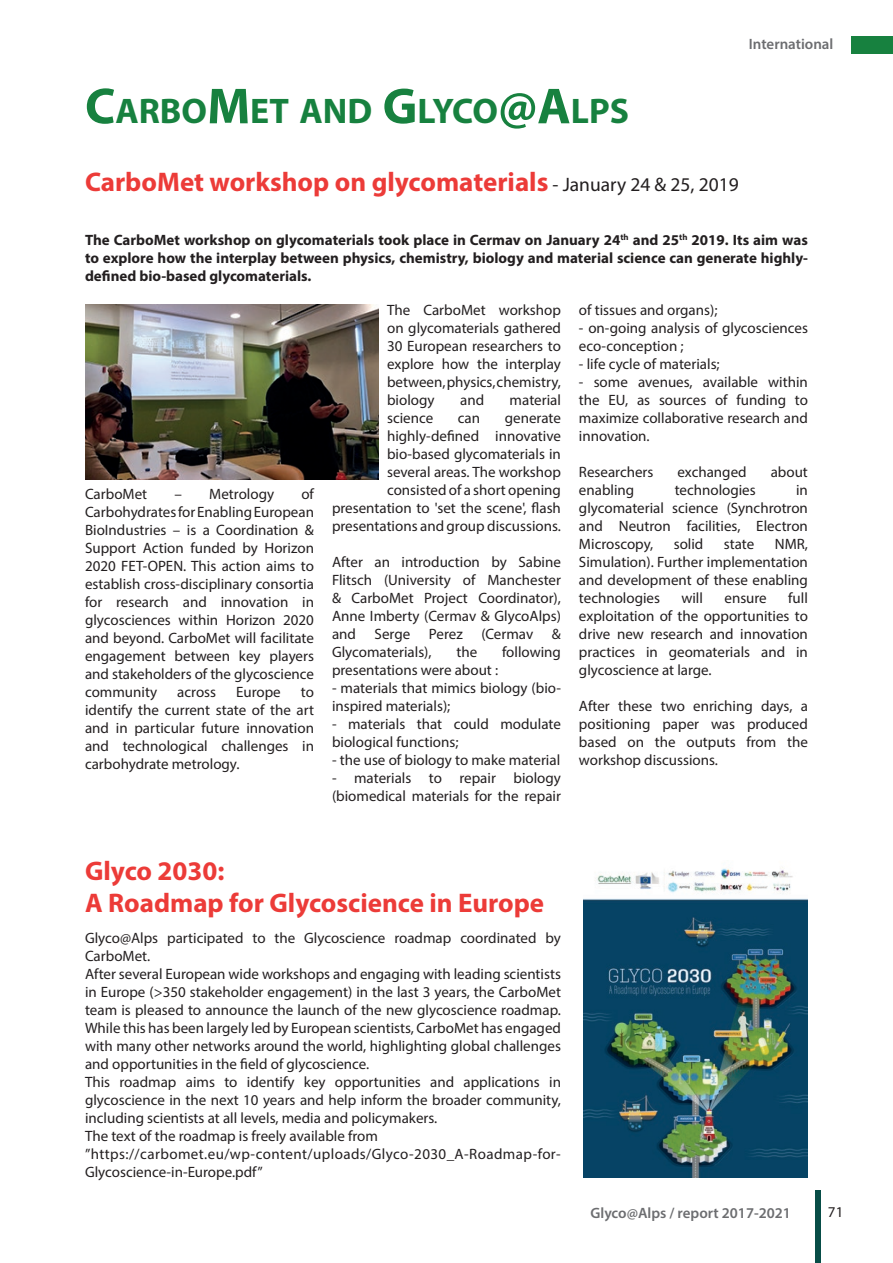
<style>
.page{position:relative;width:893px;height:1263px;background:#fff}
.page>*{position:absolute;margin:0;border:0;box-sizing:border-box;transform-origin:0 0}
.t1{font:700 35.7px "Myriad Pro";color:#17813f}
.t2{font:700 27px/32.4px "Myriad Pro";color:#ec3b38}
.t3{font:15px/18px "Myriad Pro";color:#231f20;text-align:justify}
.t4{font:700 15px/18px "Myriad Pro";color:#231f20;text-align:justify}
.t5{font:600 15px "Myriad Pro";color:#6c6d70}
.s1{font-size:51px}
.s2{font-weight:400;font-size:19.5px;color:#231f20}
</style>
<div class="page">
<img style="left:85px;top:304px;width:294px;height:176px">
<img style="left:583px;top:867px;width:225px;height:311px">
<div style="left:816px;top:1191px;width:5px;height:72px;background:#084d47"></div>
<div style="left:750px;top:36px;width:143px;height:17px;background:#17813f"></div>
<div style="left:637px;top:31px;width:213px;height:24px;background:#fff"></div>
<h1 class="t1" style="left:85px;top:88px;width:545px"><span class="s1">C</span>ARBO<span class="s1">M</span>ET AND <span class="s1">G</span>LYCO<span class="s1">@A</span>LPS</h1>
<p class="t5" style="left:749px;top:34px;width:86px">International</p>
<h2 class="t2" style="left:85px;top:165px;width:655px">CarboMet workshop on glycomaterials <span class="s2">- January 24 &amp; 25, 2019</span></h2>
<p class="t4" style="left:85px;top:230px;width:724px">The CarboMet workshop on glycomaterials took place in Cermav on January 24<sup>th</sup> and 25<sup>th</sup> 2019. Its aim was to explore how the interplay between physics, chemistry, biology and material science can generate highly&shy;defined bio-based glycomaterials.</p>
<p class="t3" style="left:85px;top:485px;width:230px;text-indent:216px">of Carbohydrates for Enabling European BioIndustries – is a Coordination &amp; Support Action funded by Horizon 2020 FET-OPEN. This action aims to establish cross-disciplinary consortia for research and innovation in glycosciences within Horizon 2020 and beyond. CarboMet will facilitate engagement between key players and stakeholders of the glycoscience community</p>
<p class="t3" style="left:85px;top:485px;width:64px">CarboMet</p>
<p class="t3" style="left:174px;top:485px;width:101px">– Metrology</p>
<p class="t3" style="left:177px;top:683px;width:40px">across</p>
<p class="t3" style="left:236px;top:683px;width:46px">Europe</p>
<p class="t3" style="left:85px;top:683px;width:230px;text-indent:216px">to identify the current state of the art and in particular future innovation and technological challenges in carbohydrate metrology.</p>
<p class="t3" style="left:387px;top:301px;width:175px">The CarboMet workshop on glycomaterials gathered 30 European researchers to explore how the interplay between, physics, chemistry, biology</p>
<p class="t3" style="left:460px;top:391px;width:26px">and</p>
<p class="t3" style="left:510px;top:391px;width:53px">material</p>
<p class="t3" style="left:387px;top:409px;width:48px">science</p>
<p class="t3" style="left:458px;top:409px;width:24px">can</p>
<p class="t3" style="left:332px;top:409px;width:230px;text-align:right">generate<br>highly-defined innovative bio-based glycomaterials in<br>several areas. The workshop consisted of a short opening presentation to 'set the scene', flash presentations and group discussions.</p>
<p class="t3" style="left:332px;top:553px;width:230px">After an introduction by Sabine Flitsch (University of Manchester &amp; CarboMet Project Coordinator), Anne Imberty (Cermav &amp; GlycoAlps) and Serge Perez (Cermav &amp; Glycomaterials),</p>
<p class="t3" style="left:456px;top:643px;width:22px">the</p>
<p class="t3" style="left:502px;top:643px;width:60px">following</p>
<p class="t3" style="left:332px;top:661px;width:168px">presentations were about :</p>
<p class="t3" style="left:332px;top:679px;width:230px">- materials that mimics biology (bio&shy;inspired materials);</p>
<p class="t3" style="left:332px;top:715px;width:230px">- materials that could modulate biological functions;</p>
<p class="t3" style="left:332px;top:751px;width:230px">- the use of biology to make material</p>
<p class="t3" style="left:332px;top:769px;width:230px">- materials to repair biology (biomedical materials for the repair</p>
<p class="t3" style="left:579px;top:301px;width:140px">of tissues and organs);</p>
<p class="t3" style="left:579px;top:319px;width:230px">- on-going analysis of glycosciences eco-conception ;</p>
<p class="t3" style="left:579px;top:355px;width:142px">- life cycle of materials;</p>
<p class="t3" style="left:579px;top:373px;width:230px">- some avenues, available within the EU, as sources of funding to maximize collaborative research and innovation.</p>
<p class="t3" style="left:579px;top:463px;width:76px">Researchers</p>
<p class="t3" style="left:677px;top:463px;width:71px">exchanged</p>
<p class="t3" style="left:771px;top:463px;width:39px">about</p>
<p class="t3" style="left:579px;top:481px;width:57px">enabling</p>
<p class="t3" style="left:675px;top:481px;width:83px">technologies</p>
<p class="t3" style="left:579px;top:481px;width:230px;text-indent:217px">in glycomaterial science (Synchrotron and Neutron facilities, Electron Microscopy,</p>
<p class="t3" style="left:674px;top:535px;width:31px">solid</p>
<p class="t3" style="left:724px;top:535px;width:32px">state</p>
<p class="t3" style="left:579px;top:535px;width:230px;text-indent:196px">NMR, Simulation). Further implementation and development of these enabling technologies</p>
<p class="t3" style="left:579px;top:589px;width:230px;text-indent:209px">full exploitation of the opportunities to drive new research and innovation practices in geomaterials and in glycoscience at large.</p>
<p class="t3" style="left:579px;top:697px;width:230px">After these two enriching days, a positioning paper was produced based on the outputs from the workshop discussions.</p>
<p class="t3" style="left:681px;top:589px;width:23px">will</p>
<p class="t3" style="left:724px;top:589px;width:44px">ensure</p>
<h2 class="t2" style="left:85px;top:854px;width:461px">Glyco 2030:<br>A Roadmap for Glycoscience in Europe</h2>
<p class="t3" style="left:85px;top:929px;width:477px;text-align:left">Glyco@Alps participated to the Glycoscience roadmap coordinated by CarboMet.<br>After several European wide workshops and engaging with leading scientists in Europe (&gt;350 stakeholder engagement) in the last 3 years, the CarboMet team is pleased to announce the launch of the new glycoscience roadmap.<br>While this has been largely led by European scientists, CarboMet has engaged with many other networks around the world, highlighting global challenges and opportunities in the field of glycoscience.<br>This roadmap aims to identify key opportunities and applications in glycoscience in the next 10 years and help inform the broader community, including scientists at all levels, media and policymakers.<br>The text of the roadmap is freely available from ”https://carbomet.eu/wp-content/uploads/Glyco-2030_A-Roadmap-for-Glycoscience-in-Europe.pdf”</p>
<p class="t5" style="left:590px;top:1203px;width:202px">Glyco@Alps / report 2017-2021</p>
<p class="t3" style="left:828px;top:1203px;width:17px">71</p>
</div>
